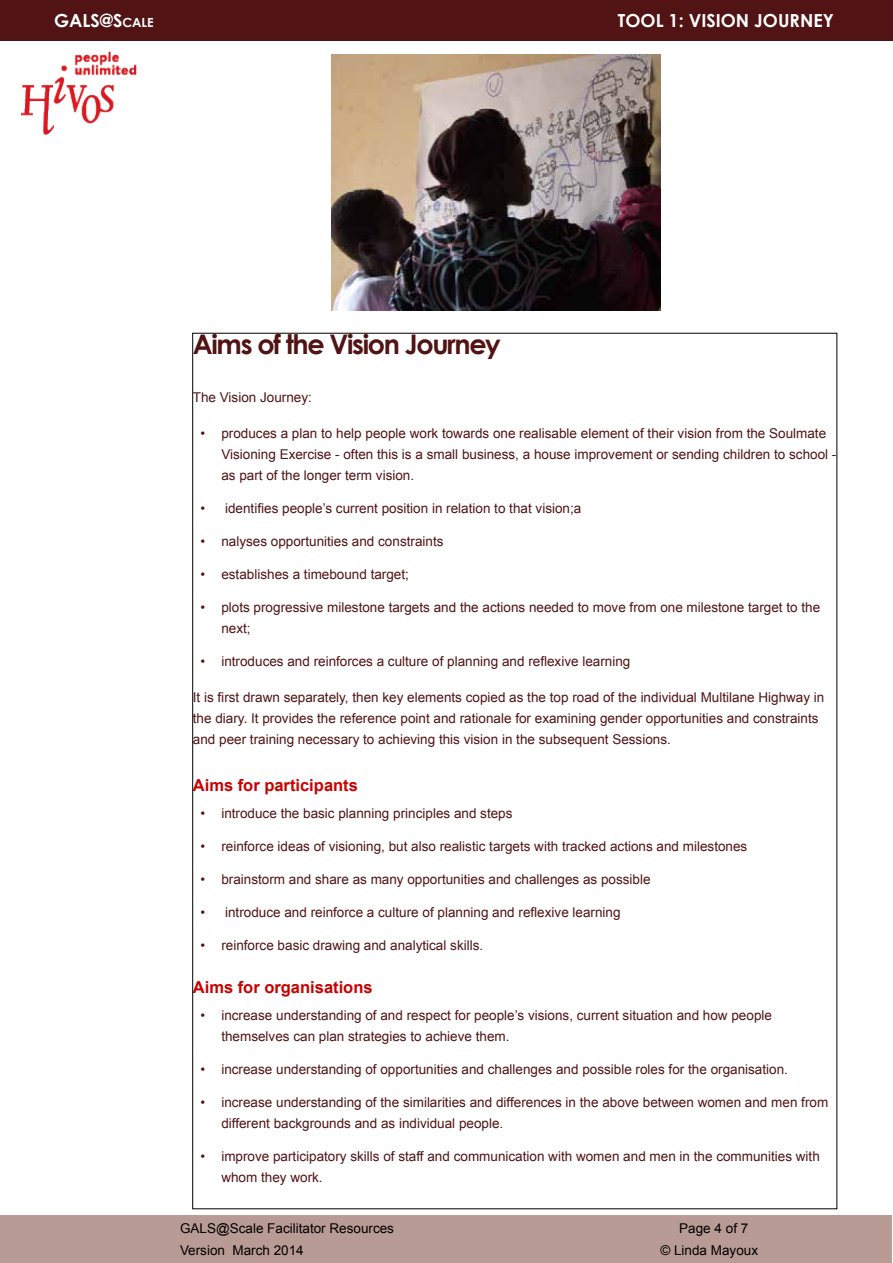
<style>
.page{position:relative;width:893px;height:1263px;background:#fff}
.page>*{position:absolute;margin:0;border:0;box-sizing:border-box;transform-origin:0 0}
.t1{font:700 27px "Century Gothic";letter-spacing:-.05em;color:#511314}
.t2{font:700 18px "Century Gothic";color:#fff}
.t3{font:700 16.5px "Arial";color:#c80000}
.t4{font:13.5px/21px "Arial";color:#511314}
.t5{font:13.5px "Arial";color:#000}
.s1{font-size:12.6px}
</style>
<div class="page">
<img style="left:22px;top:52px;width:115px;height:82px">
<div style="left:0;top:1215px;width:891px;height:48px;background:#b99b95"></div>
<div style="left:0;top:0;width:893px;height:40px;background:#511314"></div>
<img style="left:331px;top:54px;width:330px;height:257px">
<h2 class="t2" style="left:54px;top:7px;width:101px">GALS@S<span class="s1">CAL E</span></h2>
<h2 class="t2" style="left:618px;top:7px;width:217px">TOOL 1: VISION JOURNEY</h2>
<h1 class="t1" style="left:193px;top:323px;width:310px">Aims of the Vision Journey</h1>
<p class="t4" style="left:193px;top:386px;width:121px">The Vision Journey:</p>
<p class="t4" style="left:221px;top:422px;width:616px;text-indent:-21px">• produces a plan to help people work towards one realisable element of their vision from the Soulmate<br>Visioning Exercise - often this is a small business, a house improvement or sending children to school - as part of the longer term vision.</p>
<p class="t4" style="left:200px;top:497px;width:382px">• identifies people’s current position in relation to that vision;a</p>
<p class="t4" style="left:200px;top:530px;width:245px">• nalyses opportunities and constraints</p>
<p class="t4" style="left:200px;top:563px;width:210px">• establishes a timebound target;</p>
<p class="t4" style="left:221px;top:596px;width:600px;text-indent:-21px">• plots progressive milestone targets and the actions needed to move from one milestone target to the next;</p>
<p class="t4" style="left:200px;top:650px;width:431px">• introduces and reinforces a culture of planning and reflexive learning</p>
<p class="t4" style="left:193px;top:686px;width:633px">It is first drawn separately, then key elements copied as the top road of the individual Multilane Highway in the diary. It provides the reference point and rationale for examining gender opportunities and constraints and peer training necessary to achieving this vision in the subsequent Sessions.</p>
<p class="t3" style="left:193px;top:773px;width:167px">Aims for participants</p>
<p class="t4" style="left:200px;top:802px;width:314px">• introduce the basic planning principles and steps</p>
<p class="t4" style="left:200px;top:835px;width:548px">• reinforce ideas of visioning, but also realistic targets with tracked actions and milestones</p>
<p class="t4" style="left:200px;top:868px;width:452px">• brainstorm and share as many opportunities and challenges as possible</p>
<p class="t4" style="left:200px;top:901px;width:422px">• introduce and reinforce a culture of planning and reflexive learning</p>
<p class="t4" style="left:200px;top:934px;width:284px">• reinforce basic drawing and analytical skills.</p>
<p class="t3" style="left:193px;top:976px;width:181px">Aims for organisations</p>
<p class="t4" style="left:221px;top:1005px;width:552px;text-indent:-21px">• increase understanding of and respect for people’s visions, current situation and how people themselves can plan strategies to achieve them.</p>
<p class="t4" style="left:200px;top:1059px;width:589px">• increase understanding of opportunities and challenges and possible roles for the organisation.</p>
<p class="t4" style="left:221px;top:1092px;width:608px;text-indent:-21px">• increase understanding of the similarities and differences in the above between women and men from different backgrounds and as individual people.</p>
<p class="t4" style="left:221px;top:1146px;width:600px;text-indent:-21px">• improve participatory skills of staff and communication with women and men in the communities with whom they work.</p>
<p class="t5" style="left:180px;top:1219px;width:216px">GALS@Scale Facilitator Resources</p>
<p class="t5" style="left:679px;top:1219px;width:71px">Page 4 of 7</p>
<p class="t5" style="left:180px;top:1240px;width:125px">Version March 2014</p>
<p class="t5" style="left:660px;top:1240px;width:99px">© Linda Mayoux</p>
</div>
